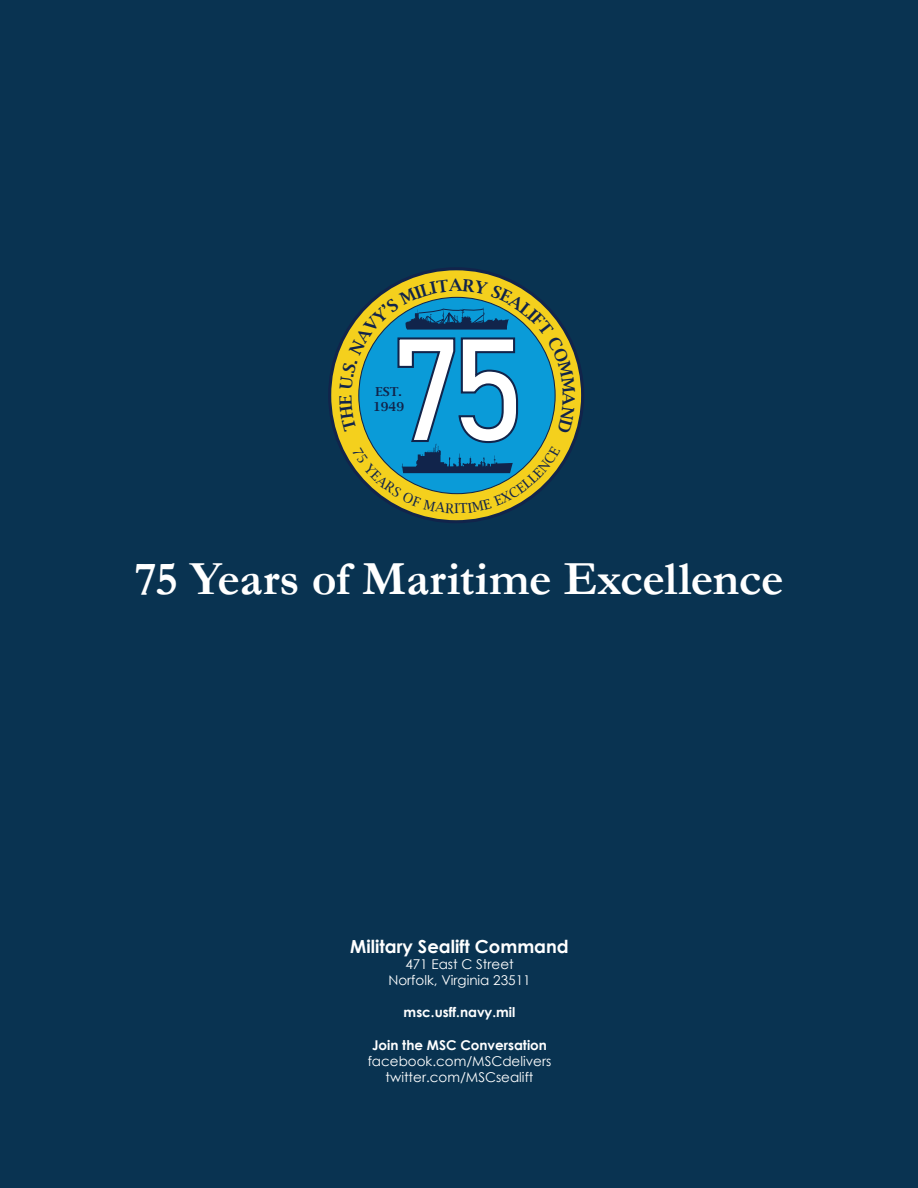
<style>
.page{position:relative;width:918px;height:1188px;background:#093351}
.page>*{position:absolute;margin:0;border:0;box-sizing:border-box;transform-origin:0 0}
.t1{font:144.45px "Bahnschrift";color:#fff}
.t2{font:700 48px "Garamond";letter-spacing:-.005em;color:#fff}
.t3{font:700 18px "Century Gothic";color:#fff}
.t4{font:13.5px/16.2px "Century Gothic";color:#fff;text-align:center}
.t5{font:700 13.5px "Century Gothic";color:#fff}
.t6{font:600 12.45px/14.9px "Lucida Bright";color:#11244b}
</style>
<div class="page">
<svg style="left:330px;top:269px;width:253px;height:253px;fill:#f4d01d"></svg>
<svg style="left:339px;top:279px;width:236px;height:234px"></svg>
<h1 class="t1" style="left:391px;top:281px;width:138px">75</h1>
<p class="t6" style="left:373px;top:384px;width:32px">EST.<br>1949</p>
<h2 class="t2" style="left:134px;top:546px;width:651px">75 Years of Maritime Excellence</h2>
<h3 class="t3" style="left:350px;top:932px;width:220px">Military Sealift Command</h3>
<p class="t4" style="left:388px;top:956px;width:144px">471 East C Street<br>Norfolk, Virginia 23511</p>
<p class="t5" style="left:404px;top:1002px;width:113px">msc.usff.navy.mil</p>
<p class="t5" style="left:372px;top:1035px;width:176px">Join the MSC Conversation</p>
<p class="t4" style="left:368px;top:1053px;width:185px">facebook.com/MSCdelivers twitter.com/MSCsealift</p>
</div>
